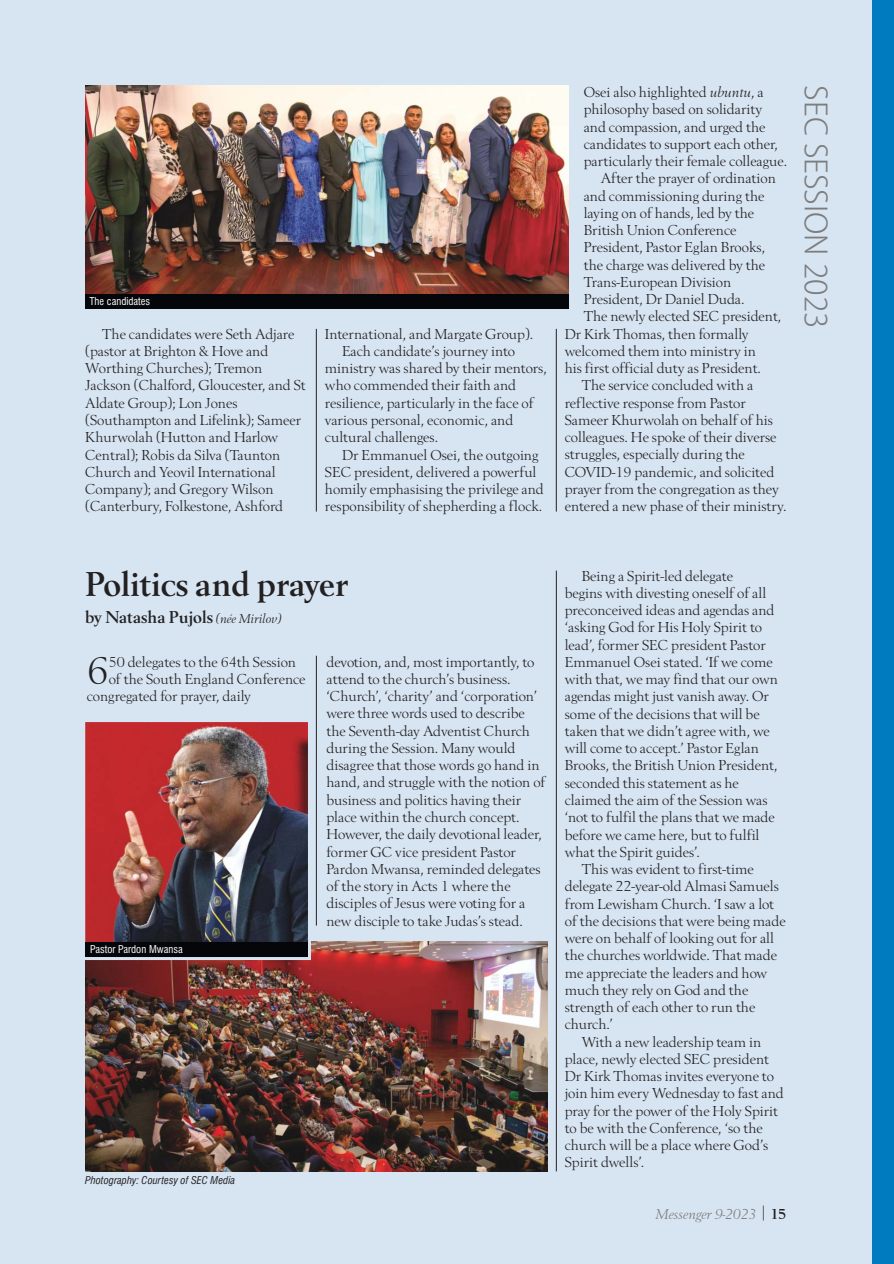
<style>
.page{position:relative;width:894px;height:1264px;background:#fff}
.page>*{position:absolute;margin:0;border:0;box-sizing:border-box;transform-origin:0 0}
.t1{font:40.8px "Berling T";color:#232021}
.t2{font:700 36px "Berling T";color:#232021}
.t3{font:30px "Koz Go Pr 6 N Light Proportional";color:#7e7d7e}
.t4{font:700 18px "Berling T";color:#232021}
.t5{font:15px/17.2px "Berling T";letter-spacing:-.005em;color:#232021}
.t6{font:italic 15px "Berling T";color:#7e7d7e}
.t7{font:condensed 10.5px "Swiss 721 BT";letter-spacing:.005em;color:#fff}
.t8{font:italic condensed 10.5px "Swiss 721 BT";letter-spacing:.005em;color:#232021}
.s1{font-style:italic}
.s2{font-weight:400;font-style:italic;font-size:13.5px}
.s3{font-family:"Swiss 721 BT";font-weight:300;font-style:normal;font-stretch:condensed;color:#232021}
.s4{font-weight:700;font-style:normal;color:#232021}
</style>
<div class="page">
<div style="left:0;top:0;width:881px;height:1263px;background:#d7e5f3"></div>
<div style="left:872px;top:0;width:21px;height:1263px;background:#017bc0"></div>
<img style="left:85px;top:941px;width:462px;height:230px">
<img style="left:86px;top:723px;width:221px;height:219px">
<div style="left:82px;top:719px;width:229px;height:241px;border:3px solid #d7e5f3"></div>
<img style="left:85px;top:85px;width:483px;height:210px">
<hr style="left:316px;top:329px;width:1px;height:182px;background:#232021">
<hr style="left:555px;top:329px;width:1px;height:182px;background:#232021">
<hr style="left:316px;top:655px;width:1px;height:270px;background:#232021">
<hr style="left:556px;top:570px;width:1px;height:601px;background:#232021">
<div style="left:85px;top:295px;width:483px;height:14px;background:#040609"></div>
<div style="left:86px;top:942px;width:222px;height:15px;background:#040609"></div>
<p class="t7" style="left:89px;top:297px;width:62px">The candidates</p>
<p class="t5" style="left:85px;top:326px;width:222px;text-indent:17px">The candidates were Seth Adjare (pastor at Brighton &amp; Hove and<br>Worthing Churches); Tremon<br>Jackson (Chalford, Gloucester, and St<br>Aldate Group); Lon Jones (Southampton and Lifelink); Sameer<br>Khurwolah (Hutton and Harlow<br>Central); Robis da Silva (Taunton<br>Church and Yeovil International<br>Company); and Gregory Wilson (Canterbury, Folkestone, Ashford</p>
<p class="t5" style="left:325px;top:326px;width:210px">International, and Margate Group).</p>
<p class="t5" style="left:342px;top:343px;width:175px">Each candidate’s journey into</p>
<p class="t5" style="left:325px;top:360px;width:223px">ministry was shared by their mentors,</p>
<p class="t5" style="left:325px;top:378px;width:192px">who commended their faith and</p>
<p class="t5" style="left:325px;top:395px;width:210px">resilience, particularly in the face of</p>
<p class="t5" style="left:325px;top:412px;width:190px">various personal, economic, and</p>
<p class="t5" style="left:325px;top:429px;width:115px">cultural challenges.</p>
<p class="t5" style="left:342px;top:447px;width:198px">Dr Emmanuel Osei, the outgoing</p>
<p class="t5" style="left:325px;top:464px;width:213px">SEC president, delivered a powerful</p>
<p class="t5" style="left:325px;top:481px;width:220px">homily emphasising the privilege and</p>
<p class="t5" style="left:325px;top:498px;width:219px">responsibility of shepherding a flock.</p>
<p class="t5" style="left:583px;top:84px;width:181px">Osei also highlighted <span class="s1">ubuntu</span>, a</p>
<p class="t5" style="left:583px;top:102px;width:180px">philosophy based on solidarity</p>
<p class="t5" style="left:583px;top:119px;width:183px">and compassion, and urged the</p>
<p class="t5" style="left:583px;top:136px;width:196px">candidates to support each other,</p>
<p class="t5" style="left:583px;top:153px;width:205px">particularly their female colleague.</p>
<p class="t5" style="left:600px;top:171px;width:177px">After the prayer of ordination</p>
<p class="t5" style="left:583px;top:188px;width:182px">and commissioning during the</p>
<p class="t5" style="left:583px;top:205px;width:172px">laying on of hands, led by the</p>
<p class="t5" style="left:583px;top:222px;width:154px">British Union Conference</p>
<p class="t5" style="left:583px;top:240px;width:183px">President, Pastor Eglan Brooks,</p>
<p class="t5" style="left:583px;top:257px;width:183px">the charge was delivered by the</p>
<p class="t5" style="left:583px;top:274px;width:149px">Trans-European Division</p>
<p class="t5" style="left:583px;top:291px;width:162px">President, Dr Daniel Duda.</p>
<p class="t5" style="left:583px;top:309px;width:199px">The newly elected SEC president,</p>
<p class="t5" style="left:564px;top:326px;width:185px">Dr Kirk Thomas, then formally</p>
<p class="t5" style="left:564px;top:343px;width:192px">welcomed them into ministry in</p>
<p class="t5" style="left:564px;top:360px;width:198px">his first official duty as President.</p>
<p class="t5" style="left:581px;top:378px;width:173px">The service concluded with a</p>
<p class="t5" style="left:564px;top:395px;width:182px">reflective response from Pastor</p>
<p class="t5" style="left:564px;top:412px;width:210px">Sameer Khurwolah on behalf of his</p>
<p class="t5" style="left:564px;top:429px;width:213px">colleagues. He spoke of their diverse</p>
<p class="t5" style="left:564px;top:447px;width:181px">struggles, especially during the</p>
<p class="t5" style="left:564px;top:464px;width:211px">COVID-19 pandemic, and solicited</p>
<p class="t5" style="left:564px;top:481px;width:215px">prayer from the congregation as they</p>
<p class="t5" style="left:564px;top:498px;width:223px">entered a new phase of their ministry.</p>
<h3 class="t3" style="left:827px;top:85px;width:244px;rotate:90deg">SEC SESSION 2023</h3>
<h2 class="t2" style="left:85px;top:569px;width:264px">Politics and prayer</h2>
<p class="t4" style="left:85px;top:610px;width:198px">by Natasha Pujols <span class="s2">(née Mirilov)</span></p>
<h1 class="t1" style="left:87px;top:654px;width:24px">6</h1>
<p class="t5" style="left:109px;top:654px;width:189px">50 delegates to the 64th Session</p>
<p class="t5" style="left:109px;top:671px;width:198px">of the South England Conference</p>
<p class="t5" style="left:87px;top:688px;width:166px">congregated for prayer, daily</p>
<p class="t7" style="left:90px;top:944px;width:94px">Pastor Pardon Mwansa</p>
<p class="t5" style="left:326px;top:654px;width:220px">devotion, and, most importantly, to attend to the church’s business. ‘Church’, ‘charity’ and ‘corporation’ were three words used to describe the Seventh-day Adventist Church during the Session. Many would disagree that those words go hand in hand, and struggle with the notion of business and politics having their place within the church concept.<br>However, the daily devotional leader, former GC vice president Pastor Pardon Mwansa, reminded delegates of the story in Acts 1 where the disciples of Jesus were voting for a new disciple to take Judas’s stead.</p>
<p class="t8" style="left:85px;top:1176px;width:151px">Photography: Courtesy of SEC Media</p>
<p class="t5" style="left:581px;top:568px;width:153px">Being a Spirit-led delegate</p>
<p class="t5" style="left:564px;top:585px;width:203px">begins with divesting oneself of all</p>
<p class="t5" style="left:564px;top:602px;width:211px">preconceived ideas and agendas and</p>
<p class="t5" style="left:564px;top:620px;width:199px">‘asking God for His Holy Spirit to</p>
<p class="t5" style="left:564px;top:637px;width:202px">lead’, former SEC president Pastor</p>
<p class="t5" style="left:564px;top:654px;width:209px">Emmanuel Osei stated. ‘If we come</p>
<p class="t5" style="left:564px;top:671px;width:214px">with that, we may find that our own</p>
<p class="t5" style="left:564px;top:689px;width:205px">agendas might just vanish away. Or</p>
<p class="t5" style="left:564px;top:706px;width:196px">some of the decisions that will be</p>
<p class="t5" style="left:564px;top:723px;width:206px">taken that we didn’t agree with, we</p>
<p class="t5" style="left:564px;top:740px;width:195px">will come to accept.’ Pastor Eglan</p>
<p class="t5" style="left:564px;top:758px;width:214px">Brooks, the British Union President,</p>
<p class="t5" style="left:564px;top:775px;width:176px">seconded this statement as he</p>
<p class="t5" style="left:564px;top:792px;width:204px">claimed the aim of the Session was</p>
<p class="t5" style="left:564px;top:809px;width:211px">‘not to fulfil the plans that we made</p>
<p class="t5" style="left:564px;top:827px;width:196px">before we came here, but to fulfil</p>
<p class="t5" style="left:564px;top:844px;width:137px">what the Spirit guides’.</p>
<p class="t5" style="left:581px;top:861px;width:173px">This was evident to first-time</p>
<p class="t5" style="left:564px;top:878px;width:215px">delegate 22-year-old Almasi Samuels</p>
<p class="t5" style="left:564px;top:896px;width:211px">from Lewisham Church. ‘I saw a lot</p>
<p class="t5" style="left:564px;top:913px;width:222px">of the decisions that were being made</p>
<p class="t5" style="left:564px;top:930px;width:211px">were on behalf of looking out for all</p>
<p class="t5" style="left:564px;top:947px;width:214px">the churches worldwide. That made</p>
<p class="t5" style="left:564px;top:965px;width:204px">me appreciate the leaders and how</p>
<p class="t5" style="left:564px;top:982px;width:185px">much they rely on God and the</p>
<p class="t5" style="left:564px;top:999px;width:192px">strength of each other to run the</p>
<p class="t5" style="left:564px;top:1016px;width:50px">church.’</p>
<p class="t5" style="left:581px;top:1034px;width:181px">With a new leadership team in</p>
<p class="t5" style="left:564px;top:1051px;width:206px">place, newly elected SEC president</p>
<p class="t5" style="left:564px;top:1068px;width:210px">Dr Kirk Thomas invites everyone to</p>
<p class="t5" style="left:564px;top:1085px;width:220px">join him every Wednesday to fast and</p>
<p class="t5" style="left:564px;top:1103px;width:215px">pray for the power of the Holy Spirit</p>
<p class="t5" style="left:564px;top:1120px;width:199px">to be with the Conference, ‘so the</p>
<p class="t5" style="left:564px;top:1137px;width:205px">church will be a place where God’s</p>
<p class="t5" style="left:564px;top:1154px;width:81px">Spirit dwells’.</p>
<p class="t6" style="left:655px;top:1207px;width:132px">Messenger 9-2023 <span class="s3">|</span> <span class="s4">15</span></p>
</div>
